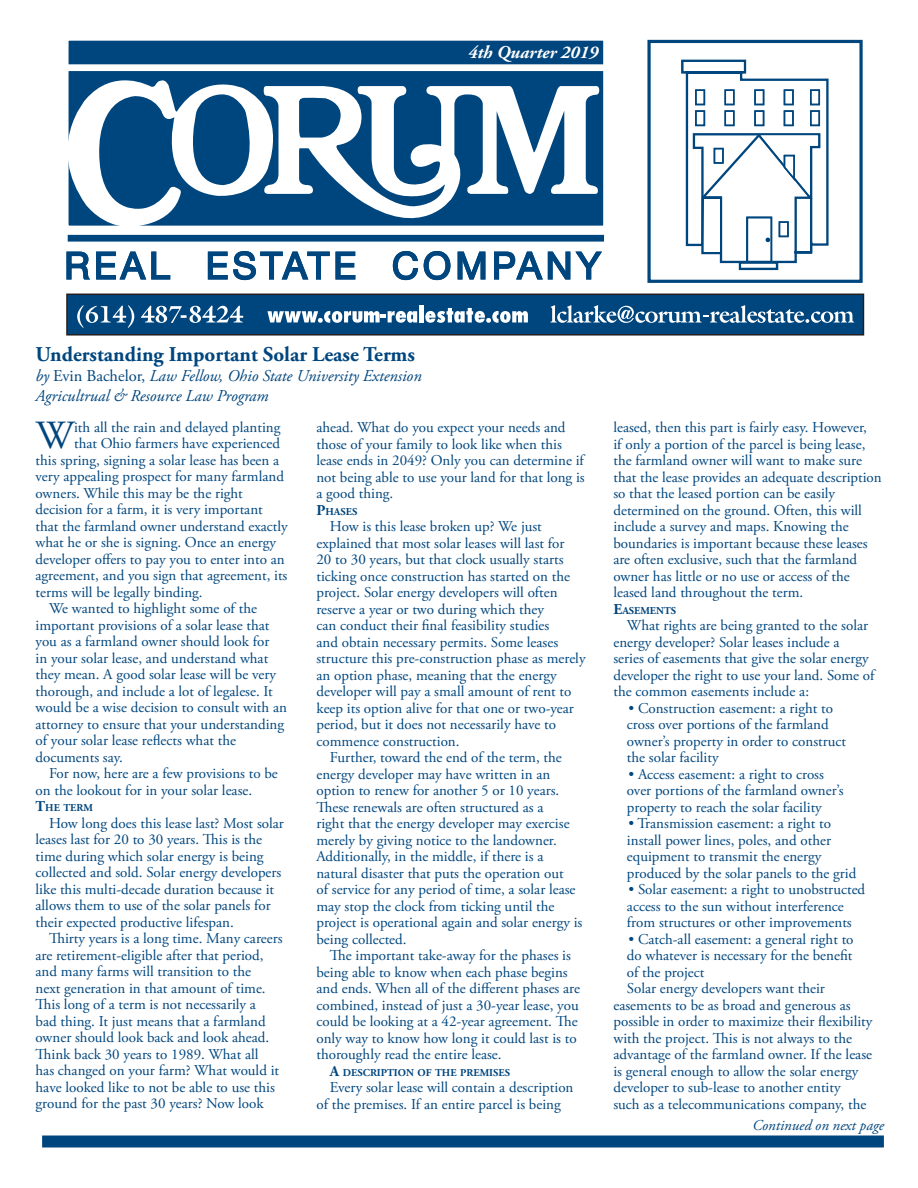
<style>
.page{position:relative;width:918px;height:1188px;background:#fff}
.page>*{position:absolute;margin:0;border:0;box-sizing:border-box;transform-origin:0 0}
.t1{font:39.9px "Adobe Garamond Pro";color:#00467e}
.t2{font:700 24px "Times";color:#fff}
.t3{font:700 21px "Adobe Garamond Pro";color:#00467e}
.t4{font:italic 700 18px "Adobe Garamond Pro";color:#fff}
.t5{font:italic 16.5px/19.8px "Adobe Garamond Pro";color:#00467e}
.t6{font:15px/16.5px "Adobe Garamond Pro";color:#00467e}
.t7{font:italic 15px "Adobe Garamond Pro";color:#00467e}
.t8{font:700 10.5px "Adobe Garamond Pro";color:#00467e}
.s1{font-style:normal}
.s2{font-size:15px}
</style>
<div class="page">
<div style="left:67px;top:39px;width:538px;height:188px;background:#00467e;border:2px solid #fff"></div>
<svg style="left:263px;top:86px;width:337px;height:149px"></svg>
<svg style="left:299px;top:98px;width:43px;height:41px"></svg>
<svg style="left:67px;top:71px;width:224px;height:156px"></svg>
<div style="left:63px;top:64px;width:546px;height:7px;background:#fff"></div>
<div style="left:68px;top:235px;width:536px;height:7px;background:#00467e"></div>
<svg style="left:66px;top:251px;width:105px;height:29px"></svg>
<svg style="left:207px;top:250px;width:149px;height:31px"></svg>
<svg style="left:392px;top:250px;width:59px;height:31px"></svg>
<svg style="left:457px;top:251px;width:29px;height:29px"></svg>
<svg style="left:494px;top:251px;width:108px;height:29px"></svg>
<div style="left:647px;top:40px;width:216px;height:243px;border:3px solid #00467e"></div>
<svg style="left:681px;top:59px;width:148px;height:212px"></svg>
<div style="left:714px;top:148px;width:10px;height:16px;background:#fff"></div>
<div style="left:714px;top:148px;width:10px;height:16px;border:2px solid #00467e"></div>
<div style="left:67px;top:294px;width:796px;height:41px;background:#00467e"></div>
<div style="left:66px;top:294px;width:798px;height:42px;border:2px solid #231f20"></div>
<svg style="left:77px;top:305px;width:57px;height:23px"></svg>
<svg style="left:141px;top:306px;width:41px;height:17px"></svg>
<svg style="left:189px;top:306px;width:54px;height:17px"></svg>
<svg style="left:267px;top:311px;width:150px;height:12px"></svg>
<hr style="left:420px;top:305px;width:4px;height:17px;background:#fff">
<svg style="left:425px;top:308px;width:103px;height:15px"></svg>
<svg style="left:550px;top:305px;width:304px;height:18px"></svg>
<div style="left:42px;top:1136px;width:842px;height:12px;background:#00467e"></div>
<p class="t4" style="left:468px;top:42px;width:132px">4th Quarter 2019</p>
<p class="t2" style="left:180px;top:291px;width:9px">-</p>
<p class="t3" style="left:36px;top:343px;width:381px">Understanding Important Solar Lease Terms</p>
<p class="t5" style="left:36px;top:367px;width:388px">by <span class="s1">Evin Bachelor,</span> Law Fellow, Ohio State University Extension<br>Agricultrual &amp; Resource Law Program</p>
<p class="t1" style="left:36px;top:412px;width:40px">W</p>
<p class="t6" style="left:74px;top:419px;width:208px">ith all the rain and delayed planting</p>
<p class="t6" style="left:316px;top:420px;width:270px">ahead. What do you expect your needs and those of your family to look like when this lease ends in 2049? Only you can determine if not being able to use your land for that long is a good thing.</p>
<p class="t8" style="left:316px;top:505px;width:42px"><span class="s2">P</span>HASES</p>
<p class="t6" style="left:316px;top:519px;width:271px;text-indent:14px">How is this lease broken up? We just explained that most solar leases will last for<br>20 to 30 years, but that clock usually starts ticking once construction has started on the project. Solar energy developers will often reserve a year or two during which they<br>can conduct their final feasibility studies<br>and obtain necessary permits. Some leases structure this pre-construction phase as merely an option phase, meaning that the energy developer will pay a small amount of rent to keep its option alive for that one or two-year period, but it does not necessarily have to commence construction.</p>
<p class="t6" style="left:316px;top:750px;width:268px;text-indent:14px">Further, toward the end of the term, the energy developer may have written in an option to renew for another 5 or 10 years.<br>These renewals are often structured as a<br>right that the energy developer may exercise merely by giving notice to the landowner.<br>Additionally, in the middle, if there is a natural disaster that puts the operation out<br>of service for any period of time, a solar lease may stop the clock from ticking until the project is operational again and solar energy is being collected.</p>
<p class="t6" style="left:316px;top:948px;width:265px;text-indent:14px">The important take-away for the phases is being able to know when each phase begins and ends. When all of the different phases are combined, instead of just a 30-year lease, you could be looking at a 42-year agreement. The only way to know how long it could last is to thoroughly read the entire lease.</p>
<p class="t8" style="left:330px;top:1066px;width:182px"><span class="s2">A</span> DESCRIPTION OF THE PREMISES</p>
<p class="t6" style="left:316px;top:1080px;width:259px;text-indent:14px">Every solar lease will contain a description of the premises. If an entire parcel is being</p>
<p class="t6" style="left:74px;top:436px;width:207px">that Ohio farmers have experienced</p>
<p class="t6" style="left:36px;top:452px;width:245px">this spring, signing a solar lease has been a</p>
<p class="t6" style="left:36px;top:469px;width:250px">very appealing prospect for many farmland</p>
<p class="t6" style="left:36px;top:485px;width:209px">owners. While this may be the right</p>
<p class="t6" style="left:36px;top:502px;width:229px">decision for a farm, it is very important</p>
<p class="t6" style="left:36px;top:518px;width:254px">that the farmland owner understand exactly</p>
<p class="t6" style="left:36px;top:535px;width:242px">what he or she is signing. Once an energy</p>
<p class="t6" style="left:36px;top:551px;width:251px">developer offers to pay you to enter into an</p>
<p class="t6" style="left:36px;top:568px;width:253px">agreement, and you sign that agreement, its</p>
<p class="t6" style="left:36px;top:584px;width:169px">terms will be legally binding.</p>
<p class="t6" style="left:36px;top:601px;width:253px;text-indent:14px">We wanted to highlight some of the important provisions of a solar lease that you as a farmland owner should look for<br>in your solar lease, and understand what they mean. A good solar lease will be very thorough, and include a lot of legalese. It would be a wise decision to consult with an attorney to ensure that your understanding of your solar lease reflects what the documents say.</p>
<p class="t6" style="left:36px;top:766px;width:244px;text-indent:14px">For now, here are a few provisions to be on the lookout for in your solar lease.</p>
<p class="t8" style="left:36px;top:802px;width:59px"><span class="s2">T</span>HE TERM</p>
<p class="t6" style="left:36px;top:815px;width:250px;text-indent:14px">How long does this lease last? Most solar leases last for 20 to 30 years. This is the time during which solar energy is being collected and sold. Solar energy developers like this multi-decade duration because it allows them to use of the solar panels for their expected productive lifespan.</p>
<p class="t6" style="left:36px;top:931px;width:249px;text-indent:14px">Thirty years is a long time. Many careers are retirement-eligible after that period, and many farms will transition to the<br>next generation in that amount of time.<br>This long of a term is not necessarily a<br>bad thing. It just means that a farmland owner should look back and look ahead.<br>Think back 30 years to 1989. What all<br>has changed on your farm? What would it have looked like to not be able to use this ground for the past 30 years? Now look</p>
<p class="t6" style="left:613px;top:420px;width:270px">leased, then this part is fairly easy. However,<br>if only a portion of the parcel is being lease, the farmland owner will want to make sure that the lease provides an adequate description so that the leased portion can be easily determined on the ground. Often, this will include a survey and maps. Knowing the boundaries is important because these leases are often exclusive, such that the farmland owner has little or no use or access of the leased land throughout the term.</p>
<p class="t8" style="left:613px;top:604px;width:64px"><span class="s2">E</span>ASEMENTS</p>
<p class="t6" style="left:613px;top:618px;width:263px;text-indent:14px">What rights are being granted to the solar energy developer? Solar leases include a<br>series of easements that give the solar energy developer the right to use your land. Some of the common easements include a:</p>
<p class="t6" style="left:627px;top:700px;width:221px">• Construction easement: a right to cross over portions of the farmland owner’s property in order to construct the solar facility</p>
<p class="t6" style="left:627px;top:766px;width:218px">• Access easement: a right to cross over portions of the farmland owner’s property to reach the solar facility</p>
<p class="t6" style="left:627px;top:816px;width:231px">• Transmission easement: a right to install power lines, poles, and other equipment to transmit the energy produced by the solar panels to the grid</p>
<p class="t6" style="left:627px;top:882px;width:240px">• Solar easement: a right to unobstructed access to the sun without interference from structures or other improvements</p>
<p class="t6" style="left:627px;top:931px;width:228px;text-align:justify">• Catch-all easement: a general right to do whatever is necessary for the benefit of the project</p>
<p class="t6" style="left:613px;top:981px;width:260px;text-indent:14px">Solar energy developers want their easements to be as broad and generous as possible in order to maximize their flexibility with the project. This is not always to the advantage of the farmland owner. If the lease is general enough to allow the solar energy developer to sub-lease to another entity<br>such as a telecommunications company, the</p>
<p class="t7" style="left:753px;top:1116px;width:133px">Continued on next page</p>
</div>
